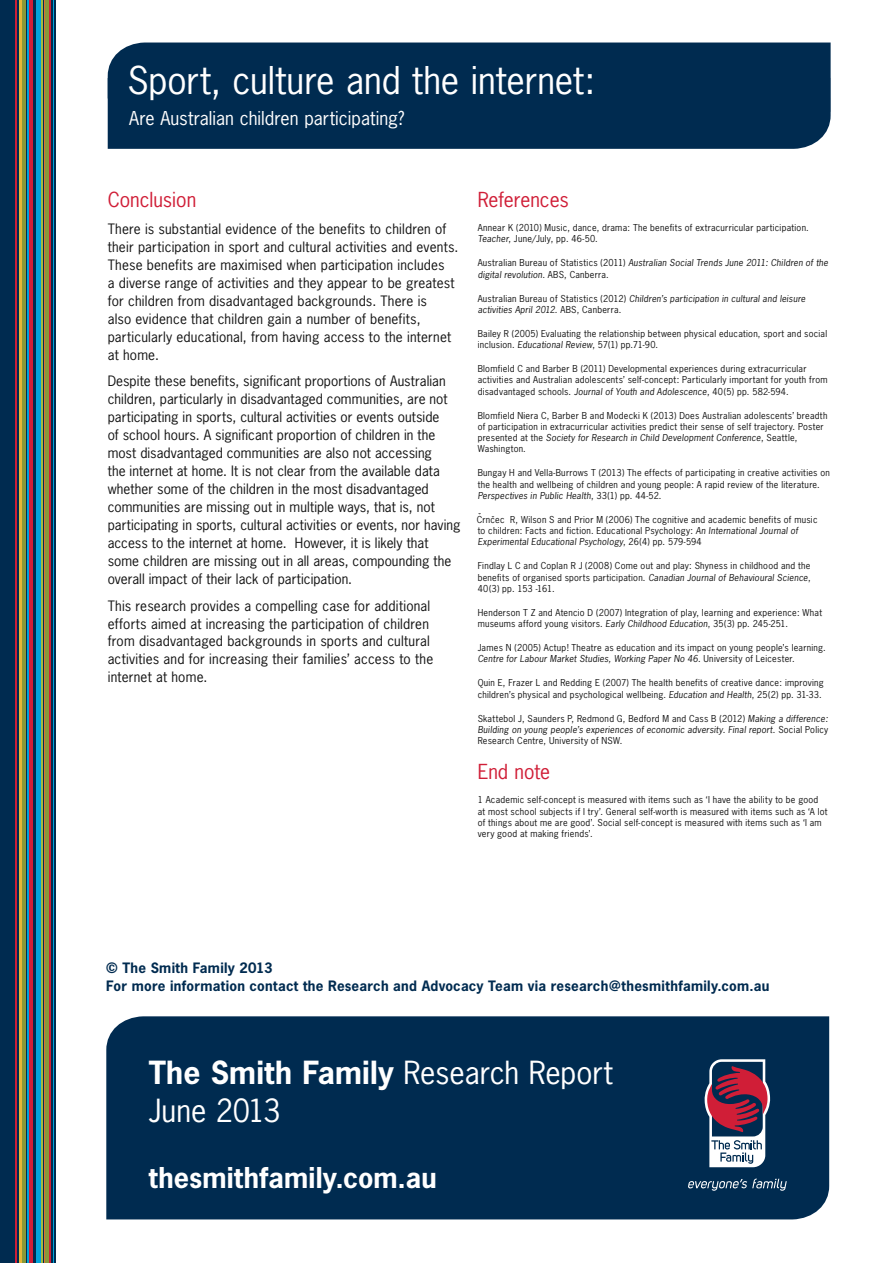
<style>
.page{position:relative;width:893px;height:1263px;background:#fff}
.page>*{position:absolute;margin:0;border:0;box-sizing:border-box;transform-origin:0 0}
.t1{font:36px "News Gothic";color:#fff}
.t2{font:30px/37.5px "News Gothic";letter-spacing:-.01em;color:#fff}
.t3{font:700 27px "News Gothic";letter-spacing:.01em;color:#fff}
.t4{font:19.5px "News Gothic";color:#d01e37}
.t5{font:18px "News Gothic";color:#fff}
.t6{font:13.5px/18px "News Gothic";letter-spacing:.01em;color:#121212}
.t7{font:700 13.5px/18px "News Gothic";letter-spacing:.02em;color:#002b50}
.t8{font:9px/11.2px "News Gothic";letter-spacing:.03em;color:#121212}
.t9{font:italic 9px/11.2px "News Gothic";letter-spacing:.025em;color:#121212}
.s1{font-style:italic}
.s2{font-style:normal}
.s3{font-weight:700}
</style>
<div class="page">
<div style="left:108px;top:43px;width:723px;height:106px;background:#002b50"></div>
<div style="left:106px;top:1016px;width:723px;height:203px;background:#002b50"></div>
<svg style="left:704px;top:1059px;width:66px;height:108px"></svg>
<svg style="left:688px;top:1178px;width:99px;height:13px"></svg>
<div style="left:0;top:0;width:55px;height:1263px;background:#002b50"></div>
<hr style="left:28px;top:0;width:2px;height:1263px;background:#00a3db">
<hr style="left:53px;top:0;width:1px;height:1263px;background:#00a3db">
<hr style="left:48px;top:0;width:2px;height:1263px;background:#d01e37">
<hr style="left:16px;top:0;width:1px;height:1263px;background:#d01e37">
<hr style="left:44px;top:0;width:2px;height:1263px;background:#db7333">
<hr style="left:45px;top:0;width:4px;height:1263px;background:#88993a">
<div style="left:20px;top:0;width:5px;height:1263px;background:#e7b736"></div>
<hr style="left:22px;top:0;width:4px;height:1263px;background:#88993a">
<hr style="left:29px;top:0;width:4px;height:1263px;background:#d01e37">
<div style="left:38px;top:0;width:5px;height:1263px;background:#a3bc41"></div>
<div style="left:36px;top:0;width:5px;height:1263px;background:#00a3db"></div>
<h1 class="t1" style="left:128px;top:57px;width:469px">Sport, culture and the internet:</h1>
<h3 class="t5" style="left:129px;top:106px;width:277px">Are Australian children participating?</h3>
<h3 class="t4" style="left:108px;top:187px;width:90px">Conclusion</h3>
<p class="t6" style="left:108px;top:219px;width:352px">There is substantial evidence of the benefits to children of their participation in sport and cultural activities and events.<br>These benefits are maximised when participation includes<br>a diverse range of activities and they appear to be greatest for children from disadvantaged backgrounds. There is<br>also evidence that children gain a number of benefits, particularly educational, from having access to the internet at home.</p>
<p class="t6" style="left:108px;top:372px;width:354px">Despite these benefits, significant proportions of Australian children, particularly in disadvantaged communities, are not participating in sports, cultural activities or events outside<br>of school hours. A significant proportion of children in the most disadvantaged communities are also not accessing<br>the internet at home. It is not clear from the available data whether some of the children in the most disadvantaged communities are missing out in multiple ways, that is, not participating in sports, cultural activities or events, nor having access to the internet at home. However, it is likely that some children are missing out in all areas, compounding the overall impact of their lack of participation.</p>
<p class="t6" style="left:108px;top:596px;width:327px">This research provides a compelling case for additional efforts aimed at increasing the participation of children from disadvantaged backgrounds in sports and cultural activities and for increasing their families’ access to the internet at home.</p>
<h3 class="t4" style="left:478px;top:187px;width:93px">References</h3>
<p class="t8" style="left:478px;top:222px;width:333px">Annear K (2010) Music, dance, drama: The benefits of extracurricular participation.<br><span class="s1">Teacher</span>, June/July, pp. 46-50.</p>
<p class="t9" style="left:478px;top:257px;width:352px"><span class="s2">Australian Bureau of Statistics (2011)</span> Australian Social Trends June 2011: Children of the digital revolution. <span class="s2">ABS, Canberra.</span></p>
<p class="t9" style="left:478px;top:292px;width:329px"><span class="s2">Australian Bureau of Statistics (2012)</span> Children’s participation in cultural and leisure activities April 2012. <span class="s2">ABS, Canberra.</span></p>
<p class="t8" style="left:478px;top:328px;width:351px">Bailey R (2005) Evaluating the relationship between physical education, sport and social inclusion. <span class="s1">Educational Review</span>, 57(1) pp.71-90.</p>
<p class="t8" style="left:478px;top:363px;width:351px">Blomfield C and Barber B (2011) Developmental experiences during extracurricular activities and Australian adolescents’ self-concept: Particularly important for youth from disadvantaged schools. <span class="s1">Journal of Youth and Adolescence</span>, 40(5) pp. 582-594.</p>
<p class="t8" style="left:478px;top:409px;width:351px">Blomfield Niera C, Barber B and Modecki K (2013) Does Australian adolescents’ breadth of participation in extracurricular activities predict their sense of self trajectory. Poster presented at the <span class="s1">Society for Research in Child Development Conference</span>, Seattle, Washington.</p>
<p class="t8" style="left:478px;top:467px;width:354px">Bungay H and Vella-Burrows T (2013) The effects of participating in creative activities on the health and wellbeing of children and young people: A rapid review of the literature.<br><span class="s1">Perspectives in Public Health</span>, 33(1) pp. 44-52.</p>
<p class="t8" style="left:477px;top:514px;width:342px">ˇCrnˇcec R, Wilson S and Prior M (2006) The cognitive and academic benefits of music to children: Facts and fiction. Educational Psychology: <span class="s1">An International Journal of<br>Experimental Educational Psychology</span>, 26(4) pp. 579-594</p>
<p class="t8" style="left:478px;top:560px;width:335px;text-align:justify">Findlay L C and Coplan R J (2008) Come out and play: Shyness in childhood and the benefits of organised sports participation. <span class="s1">Canadian Journal of Behavioural Science</span>, 40(3) pp. 153 -161.</p>
<p class="t8" style="left:478px;top:607px;width:346px">Henderson T Z and Atencio D (2007) Integration of play, learning and experience: What museums afford young visitors. <span class="s1">Early Childhood Education</span>, 35(3) pp. 245-251.</p>
<p class="t8" style="left:478px;top:642px;width:350px">James N (2005) Actup! Theatre as education and its impact on young people’s learning.<br><span class="s1">Centre for Labour Market Studies, Working Paper No 46</span>. University of Leicester.</p>
<p class="t8" style="left:478px;top:677px;width:348px">Quin E, Frazer L and Redding E (2007) The health benefits of creative dance: improving children’s physical and psychological wellbeing. <span class="s1">Education and Health</span>, 25(2) pp. 31-33.</p>
<p class="t8" style="left:478px;top:712px;width:352px;text-align:justify">Skattebol J, Saunders P, Redmond G, Bedford M and Cass B (2012) <span class="s1">Making a difference:<br>Building on young people’s experiences of economic adversity. Final report</span>. Social Policy Research Centre, University of NSW.</p>
<h3 class="t4" style="left:478px;top:759px;width:74px">End note</h3>
<p class="t8" style="left:478px;top:794px;width:351px">1 Academic self-concept is measured with items such as ‘I have the ability to be good at most school subjects if I try’. General self-worth is measured with items such as ‘A lot of things about me are good’. Social self-concept is measured with items such as ‘I am very good at making friends’.</p>
<h3 class="t7" style="left:106px;top:958px;width:664px">© The Smith Family 2013<br>For more information contact the Research and Advocacy Team via research@thesmithfamily.com.au</h3>
<h2 class="t2" style="left:149px;top:1054px;width:465px"><span class="s3">The Smith Family</span> Research Report<br>June 2013</h2>
<h3 class="t3" style="left:149px;top:1160px;width:289px">thesmithfamily.com.au</h3>
</div>
